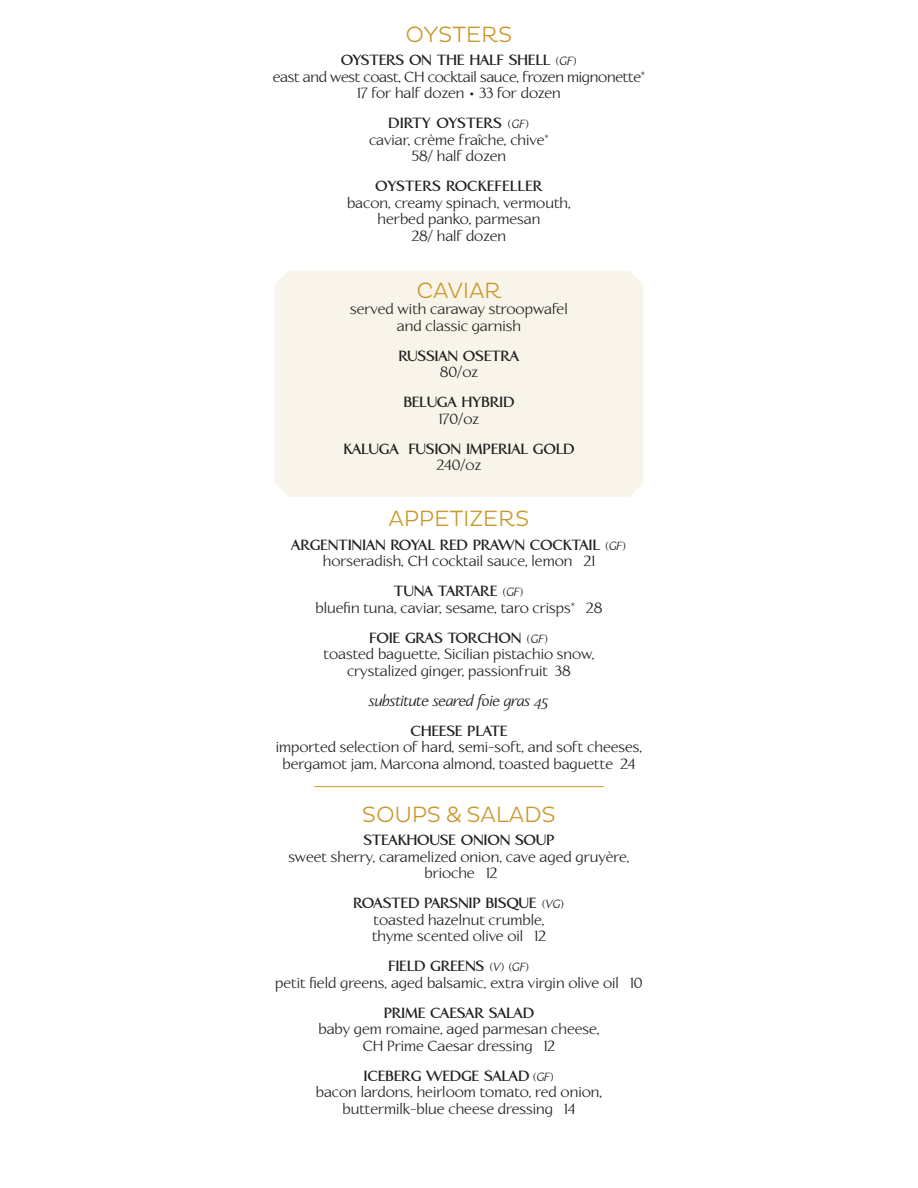
<style>
.page{position:relative;width:918px;height:1188px;background:#fff}
.page>*{position:absolute;margin:0;border:0;box-sizing:border-box;transform-origin:0 0}
.t1{font:300 22.5px "Pluto";letter-spacing:-.015em;color:#ca982b}
.t2{font:15px/16.5px "Linotype Aperto";color:#231f20;text-align:center}
.t3{font:700 15px/16.5px "Linotype Aperto";letter-spacing:-.02em;color:#231f20;text-align:center}
.t4{font:15px/16.5px "Linotype Aperto";letter-spacing:-.02em;color:#231f20;text-align:center}
.t5{font:700 15px "Linotype Aperto";color:#231f20}
.t6{font:italic 15px "Linotype Aperto";letter-spacing:-.02em;color:#231f20}
.s1{font-weight:400;font-style:italic;font-size:12px}
.s2{font-weight:400}
.s3{font-weight:700}
.s4{font-style:italic;font-size:12px}
</style>
<div class="page">
<div style="left:275px;top:271px;width:368px;height:226px;background:#f9f4ea"></div>
<hr style="left:314px;top:786px;width:290px;height:1px;background:#ca982b">
<p class="t1" style="left:406px;top:22px;width:108px">OYSTERS</p>
<p class="t3" style="left:341px;top:52px;width:238px">OYSTERS ON THE HALF SHELL <span class="s1">(GF)</span></p>
<p class="t4" style="left:273px;top:69px;width:374px">east and west coast, CH cocktail sauce, frozen mignonette*<br>17 for half dozen • 33 for dozen</p>
<p class="t5" style="left:388px;top:115px;width:143px">DIRTY OYSTERS <span class="s1">(GF)</span></p>
<p class="t2" style="left:369px;top:132px;width:181px">caviar, crème fraîche, chive*<br>58/ half dozen</p>
<p class="t5" style="left:375px;top:178px;width:169px">OYSTERS ROCKEFELLER</p>
<p class="t2" style="left:347px;top:195px;width:225px">bacon, creamy spinach, vermouth, herbed panko, parmesan<br>28/ half dozen</p>
<p class="t1" style="left:417px;top:277px;width:86px">CAVIAR</p>
<p class="t2" style="left:350px;top:301px;width:219px">served with caraway stroopwafel and classic garnish</p>
<p class="t3" style="left:399px;top:347px;width:122px">RUSSIAN OSETRA<br><span class="s2">80/oz</span></p>
<p class="t3" style="left:403px;top:394px;width:113px">BELUGA HYBRID<br><span class="s2">170/oz</span></p>
<p class="t3" style="left:343px;top:440px;width:233px">KALUGA FUSION IMPERIAL GOLD<br><span class="s2">240/oz</span></p>
<p class="t1" style="left:388px;top:506px;width:143px">APPETIZERS</p>
<p class="t3" style="left:291px;top:536px;width:337px">ARGENTINIAN ROYAL RED PRAWN COCKTAIL <span class="s1">(GF)</span></p>
<p class="t2" style="left:323px;top:553px;width:274px">horseradish, CH cocktail sauce, lemon 21</p>
<p class="t3" style="left:394px;top:583px;width:132px">TUNA TARTARE <span class="s1">(GF)</span></p>
<p class="t2" style="left:316px;top:600px;width:288px">bluefin tuna, caviar, sesame, taro crisps* 28</p>
<p class="t2" style="left:323px;top:630px;width:273px"><span class="s3">FOIE GRAS TORCHON</span> <span class="s4">(GF)<br></span>toasted baguette, Sicilian pistachio snow, crystalized ginger, passionfruit 38</p>
<p class="t6" style="left:369px;top:692px;width:181px">substitute seared foie gras 45</p>
<p class="t2" style="left:276px;top:723px;width:368px"><span class="s3">CHEESE PLATE<br></span>imported selection of hard, semi-soft, and soft cheeses, bergamot jam, Marcona almond, toasted baguette 24</p>
<p class="t1" style="left:362px;top:802px;width:196px">SOUPS &amp; SALADS</p>
<p class="t3" style="left:363px;top:832px;width:193px">STEAKHOUSE ONION SOUP</p>
<p class="t2" style="left:289px;top:849px;width:342px">sweet sherry, caramelized onion, cave aged gruyère, brioche 12</p>
<p class="t3" style="left:353px;top:895px;width:213px">ROASTED PARSNIP BISQUE <span class="s1">(VG)</span></p>
<p class="t2" style="left:372px;top:912px;width:175px;text-align:left">toasted hazelnut crumble, thyme scented olive oil 12</p>
<p class="t3" style="left:388px;top:958px;width:143px">FIELD GREENS <span class="s1">(V) (GF)</span></p>
<p class="t2" style="left:275px;top:975px;width:369px">petit field greens, aged balsamic, extra virgin olive oil 10</p>
<p class="t3" style="left:384px;top:1004px;width:152px">PRIME CAESAR SALAD</p>
<p class="t2" style="left:318px;top:1021px;width:283px">baby gem romaine, aged parmesan cheese,<br>CH Prime Caesar dressing 12</p>
<p class="t3" style="left:364px;top:1067px;width:192px">ICEBERG WEDGE SALAD <span class="s1">(GF)</span></p>
<p class="t2" style="left:316px;top:1084px;width:288px">bacon lardons, heirloom tomato, red onion, buttermilk-blue cheese dressing 14</p>
</div>
